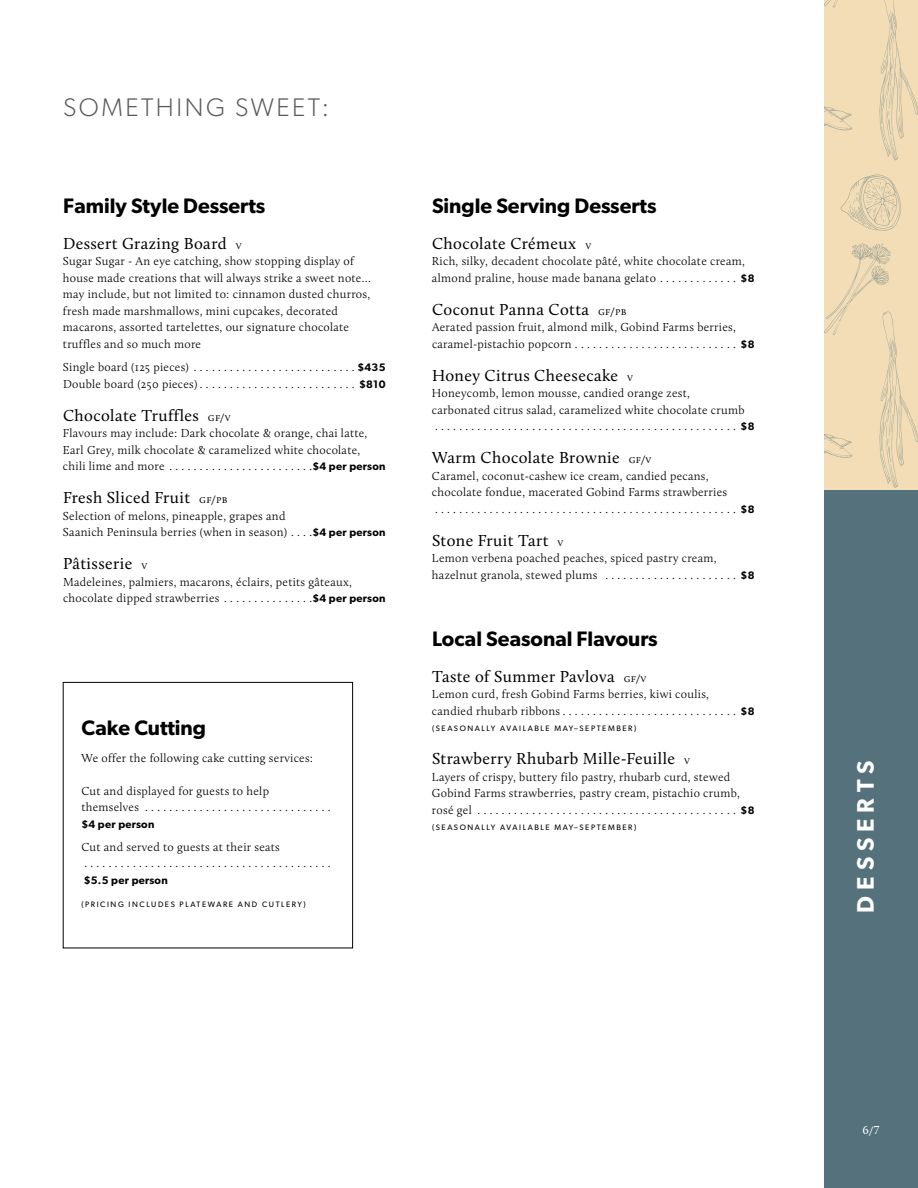
<style>
.page{position:relative;width:918px;height:1188px;background:#fff}
.page>*{position:absolute;margin:0;border:0;box-sizing:border-box;transform-origin:0 0}
.t1{font:300 25.5px "Gibson";letter-spacing:.1em;color:#58595b}
.t2{font:600 24px "Gibson";letter-spacing:.25em;color:#fff}
.t3{font:600 21px "Gibson";color:#000}
.t4{font:16.5px "Calluna";letter-spacing:.025em;color:#000}
.t5{font:300 12px/16.5px "Calluna";letter-spacing:.025em;color:#000}
.t6{font:12px "Calluna";color:#fff}
.t7{font:600 10.95px "Gibson";letter-spacing:.025em;color:#000}
.t8{font:7.8px "Gibson";letter-spacing:.2em;color:#000}
.s1{font-weight:300;font-size:12px}
</style>
<div class="page">
<div style="left:824px;top:490px;width:94px;height:698px;background:#54717c"></div>
<div style="left:824px;top:0;width:94px;height:490px;background:#f2ddb6"></div>
<svg style="left:841px;top:174px;width:60px;height:57px"></svg>
<svg style="left:824px;top:0;width:94px;height:160px"></svg>
<svg style="left:824px;top:243px;width:94px;height:245px"></svg>
<div style="left:63px;top:682px;width:290px;height:266px;border:1px solid #000"></div>
<h2 class="t1" style="left:63px;top:92px;width:268px">SOMETHING SWEET:</h2>
<h3 class="t3" style="left:63px;top:193px;width:204px">Family Style Desserts</h3>
<p class="t4" style="left:63px;top:233px;width:180px">Dessert Grazing Board <span class="s1">v</span></p>
<p class="t5" style="left:63px;top:253px;width:309px">Sugar Sugar - An eye catching, show stopping display of house made creations that will always strike a sweet note… may include, but not limited to: cinnamon dusted churros, fresh made marshmallows, mini cupcakes, decorated macarons, assorted tartelettes, our signature chocolate truffles and so much more</p>
<p class="t5" style="left:63px;top:359px;width:127px">Single board (125 pieces)</p>
<p class="t7" style="left:357px;top:361px;width:30px">$435</p>
<p class="t5" style="left:63px;top:375px;width:136px">Double board (250 pieces)</p>
<p class="t7" style="left:359px;top:377px;width:28px">$810</p>
<p class="t4" style="left:63px;top:405px;width:169px">Chocolate Truffles <span class="s1">gf/v</span></p>
<p class="t5" style="left:63px;top:425px;width:306px">Flavours may include: Dark chocolate &amp; orange, chai latte,<br>Earl Grey, milk chocolate &amp; caramelized white chocolate, chili lime and more</p>
<p class="t7" style="left:312px;top:460px;width:75px">$4 per person</p>
<p class="t4" style="left:63px;top:488px;width:166px">Fresh Sliced Fruit <span class="s1">gf/pb</span></p>
<p class="t5" style="left:63px;top:507px;width:226px">Selection of melons, pineapple, grapes and<br>Saanich Peninsula berries (when in season)</p>
<p class="t7" style="left:312px;top:526px;width:75px">$4 per person</p>
<p class="t4" style="left:63px;top:554px;width:86px">Pâtisserie <span class="s1">v</span></p>
<p class="t5" style="left:63px;top:573px;width:290px">Madeleines, palmiers, macarons, éclairs, petits gâteaux, chocolate dipped strawberries</p>
<p class="t7" style="left:312px;top:592px;width:75px">$4 per person</p>
<h3 class="t3" style="left:81px;top:716px;width:126px">Cake Cutting</h3>
<p class="t5" style="left:81px;top:749px;width:233px">We offer the following cake cutting services:</p>
<p class="t5" style="left:81px;top:782px;width:189px">Cut and displayed for guests to help themselves</p>
<p class="t7" style="left:81px;top:817px;width:75px">$4 per person</p>
<p class="t5" style="left:81px;top:839px;width:200px">Cut and served to guests at their seats</p>
<p class="t7" style="left:84px;top:874px;width:86px">$5.5 per person</p>
<p class="t8" style="left:81px;top:900px;width:226px">(PRICING INCLUDES PLATEWARE AND CUTLERY)</p>
<h3 class="t3" style="left:432px;top:193px;width:226px">Single Serving Desserts</h3>
<p class="t4" style="left:432px;top:233px;width:161px">Chocolate Crémeux <span class="s1">v</span></p>
<p class="t5" style="left:432px;top:253px;width:314px">Rich, silky, decadent chocolate pâté, white chocolate cream, almond praline, house made banana gelato</p>
<p class="t7" style="left:741px;top:272px;width:15px">$8</p>
<p class="t4" style="left:432px;top:299px;width:196px">Coconut Panna Cotta <span class="s1">gf/pb</span></p>
<p class="t5" style="left:432px;top:319px;width:305px">Aerated passion fruit, almond milk, Gobind Farms berries, caramel-pistachio popcorn</p>
<p class="t7" style="left:741px;top:338px;width:15px">$8</p>
<h4 class="t4" style="left:432px;top:365px;width:203px">Honey Citrus Cheesecake <span class="s1">v</span></h4>
<p class="t5" style="left:432px;top:385px;width:314px">Honeycomb, lemon mousse, candied orange zest, carbonated citrus salad, caramelized white chocolate crumb</p>
<p class="t7" style="left:741px;top:420px;width:15px">$8</p>
<p class="t4" style="left:432px;top:448px;width:221px">Warm Chocolate Brownie <span class="s1">gf/v</span></p>
<p class="t5" style="left:432px;top:468px;width:297px">Caramel, coconut-cashew ice cream, candied pecans, chocolate fondue, macerated Gobind Farms strawberries</p>
<p class="t7" style="left:741px;top:503px;width:15px">$8</p>
<p class="t4" style="left:432px;top:530px;width:133px">Stone Fruit Tart <span class="s1">v</span></p>
<p class="t5" style="left:432px;top:550px;width:286px">Lemon verbena poached peaches, spiced pastry cream, hazelnut granola, stewed plums</p>
<p class="t7" style="left:741px;top:569px;width:15px">$8</p>
<h3 class="t3" style="left:432px;top:626px;width:227px">Local Seasonal Flavours</h3>
<p class="t4" style="left:432px;top:666px;width:216px">Taste of Summer Pavlova <span class="s1">gf/v</span></p>
<p class="t5" style="left:432px;top:686px;width:278px">Lemon curd, fresh Gobind Farms berries, kiwi coulis, candied rhubarb ribbons</p>
<p class="t7" style="left:741px;top:704px;width:15px">$8</p>
<p class="t8" style="left:432px;top:724px;width:206px">(SEASONALLY AVAILABLE MAY–SEPTEMBER)</p>
<h4 class="t4" style="left:432px;top:749px;width:260px">Strawberry Rhubarb Mille-Feuille <span class="s1">v</span></h4>
<p class="t5" style="left:432px;top:768px;width:309px">Layers of crispy, buttery filo pastry, rhubarb curd, stewed<br>Gobind Farms strawberries, pastry cream, pistachio crumb, rosé gel</p>
<p class="t7" style="left:741px;top:803px;width:15px">$8</p>
<p class="t8" style="left:432px;top:823px;width:206px">(SEASONALLY AVAILABLE MAY–SEPTEMBER)</p>
<p class="t2" style="left:851px;top:913px;width:153px;rotate:-90deg">DESSERTS</p>
<p class="t6" style="left:863px;top:1123px;width:19px">6/7</p>
</div>
